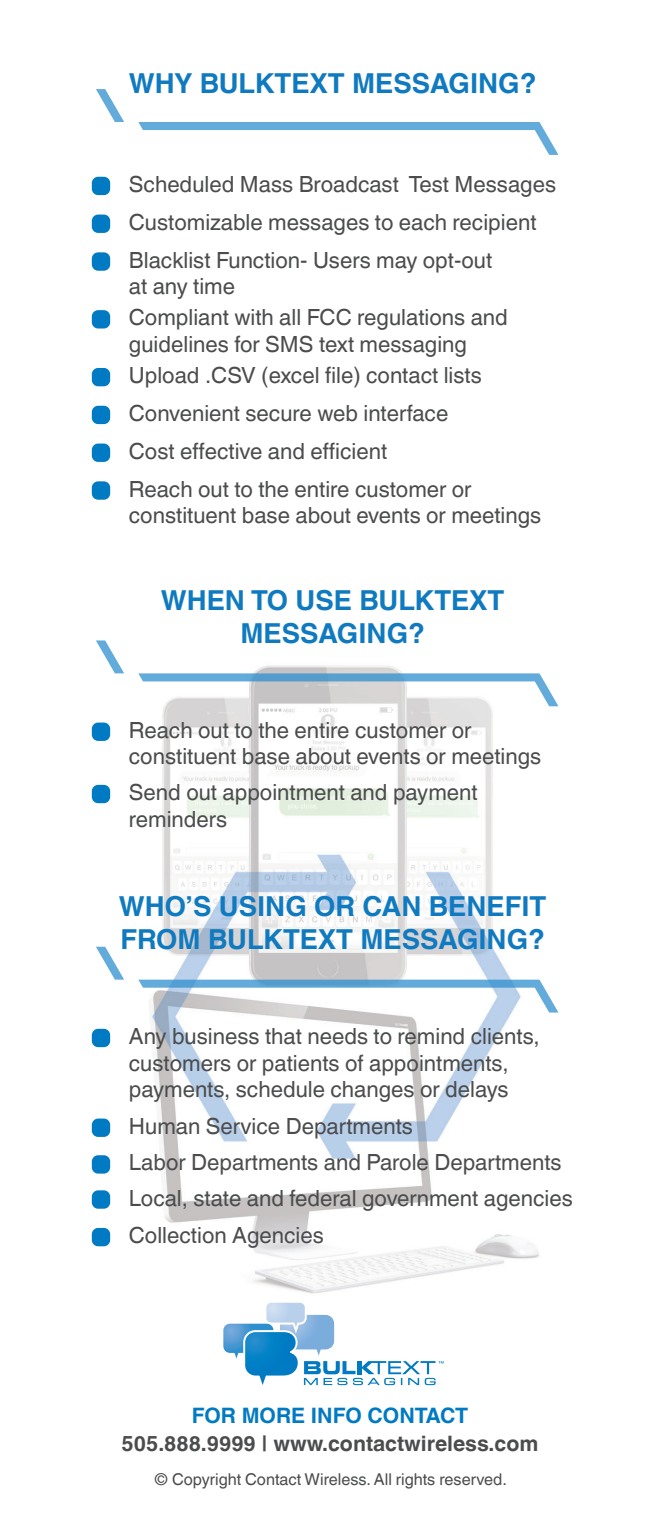
<style>
.page{position:relative;width:660px;height:1530px;background:#fff}
.page>*{position:absolute;margin:0;border:0;box-sizing:border-box;transform-origin:0 0}
.t1{font:700 27.5px/33px "Helvetica World";color:#107ac0;text-align:center}
.t2{font:22.25px/26.8px "Helvetica World";color:#4b4c4d}
.t3{font:700 21.25px "Helvetica World";color:#4b4c4d}
.t4{font:700 21.25px "Helvetica World";color:#007ac2}
.t5{font:16.25px "Helvetica World";color:#4b4c4d}
</style>
<div class="page">
<img style="left:91px;top:154px;width:468px;height:1232px">
<svg style="left:138px;top:122px;width:420px;height:33px"></svg>
<svg style="left:96px;top:89px;width:28px;height:33px"></svg>
<svg style="left:138px;top:673px;width:420px;height:33px"></svg>
<svg style="left:96px;top:640px;width:28px;height:33px"></svg>
<svg style="left:138px;top:980px;width:420px;height:33px"></svg>
<svg style="left:96px;top:947px;width:28px;height:33px"></svg>
<div style="left:92px;top:177px;width:18px;height:18px;background:#007ac2;border-radius:6px"></div>
<div style="left:92px;top:215px;width:18px;height:18px;background:#007ac2;border-radius:6px"></div>
<div style="left:92px;top:368px;width:18px;height:18px;background:#007ac2;border-radius:6px"></div>
<div style="left:92px;top:406px;width:18px;height:18px;background:#007ac2;border-radius:6px"></div>
<div style="left:92px;top:444px;width:18px;height:18px;background:#007ac2;border-radius:6px"></div>
<div style="left:92px;top:1119px;width:18px;height:18px;background:#007ac2;border-radius:6px"></div>
<div style="left:92px;top:1155px;width:18px;height:19px;background:#007ac2;border-radius:6px"></div>
<div style="left:92px;top:1190px;width:18px;height:19px;background:#007ac2;border-radius:6px"></div>
<div style="left:92px;top:1228px;width:18px;height:18px;background:#007ac2;border-radius:6px"></div>
<div style="left:92px;top:252px;width:18px;height:19px;background:#007ac2;border-radius:6px"></div>
<div style="left:92px;top:310px;width:18px;height:19px;background:#007ac2;border-radius:6px"></div>
<div style="left:92px;top:723px;width:18px;height:18px;background:#007ac2;border-radius:6px"></div>
<div style="left:92px;top:1029px;width:18px;height:18px;background:#007ac2;border-radius:6px"></div>
<div style="left:92px;top:481px;width:18px;height:19px;background:#007ac2;border-radius:6px"></div>
<div style="left:92px;top:785px;width:18px;height:18px;background:#007ac2;border-radius:6px"></div>
<svg style="left:223px;top:1303px;width:221px;height:82px"></svg>
<p class="t1" style="left:129px;top:67px;width:409px">WHY BULKTEXT MESSAGING?</p>
<p class="t2" style="left:129px;top:165px;width:429px;line-height:37.8px">Scheduled Mass Broadcast Test Messages<br>Customizable messages to each recipient</p>
<p class="t2" style="left:129px;top:247px;width:365px">Blacklist Function- Users may opt-out at any time</p>
<p class="t2" style="left:129px;top:304px;width:380px">Compliant with all FCC regulations and guidelines for SMS text messaging</p>
<p class="t2" style="left:129px;top:357px;width:354px;line-height:37.8px">Upload .CSV (excel file) contact lists<br>Convenient secure web interface<br>Cost effective and efficient</p>
<p class="t2" style="left:129px;top:476px;width:414px">Reach out to the entire customer or constituent base about events or meetings</p>
<p class="t1" style="left:161px;top:584px;width:345px">WHEN TO USE BULKTEXT<br>MESSAGING?</p>
<p class="t2" style="left:129px;top:717px;width:414px">Reach out to the entire customer or constituent base about events or meetings</p>
<p class="t2" style="left:129px;top:779px;width:350px">Send out appointment and payment reminders</p>
<p class="t1" style="left:119px;top:890px;width:429px;text-align:left">WHO’S USING OR CAN BENEFIT<br>FROM BULKTEXT MESSAGING?</p>
<p class="t2" style="left:129px;top:1023px;width:412px">Any business that needs to remind clients, customers or patients of appointments, payments, schedule changes or delays</p>
<p class="t2" style="left:129px;top:1108px;width:445px;line-height:36px">Human Service Departments<br>Labor Departments and Parole Departments<br>Local, state and federal government agencies</p>
<p class="t2" style="left:129px;top:1222px;width:196px">Collection Agencies</p>
<p class="t4" style="left:192px;top:1403px;width:278px">FOR MORE INFO CONTACT</p>
<p class="t3" style="left:122px;top:1431px;width:418px">505.888.9999 | www.contactwireless.com</p>
<p class="t5" style="left:154px;top:1470px;width:354px">© Copyright Contact Wireless. All rights reserved.</p>
</div>
